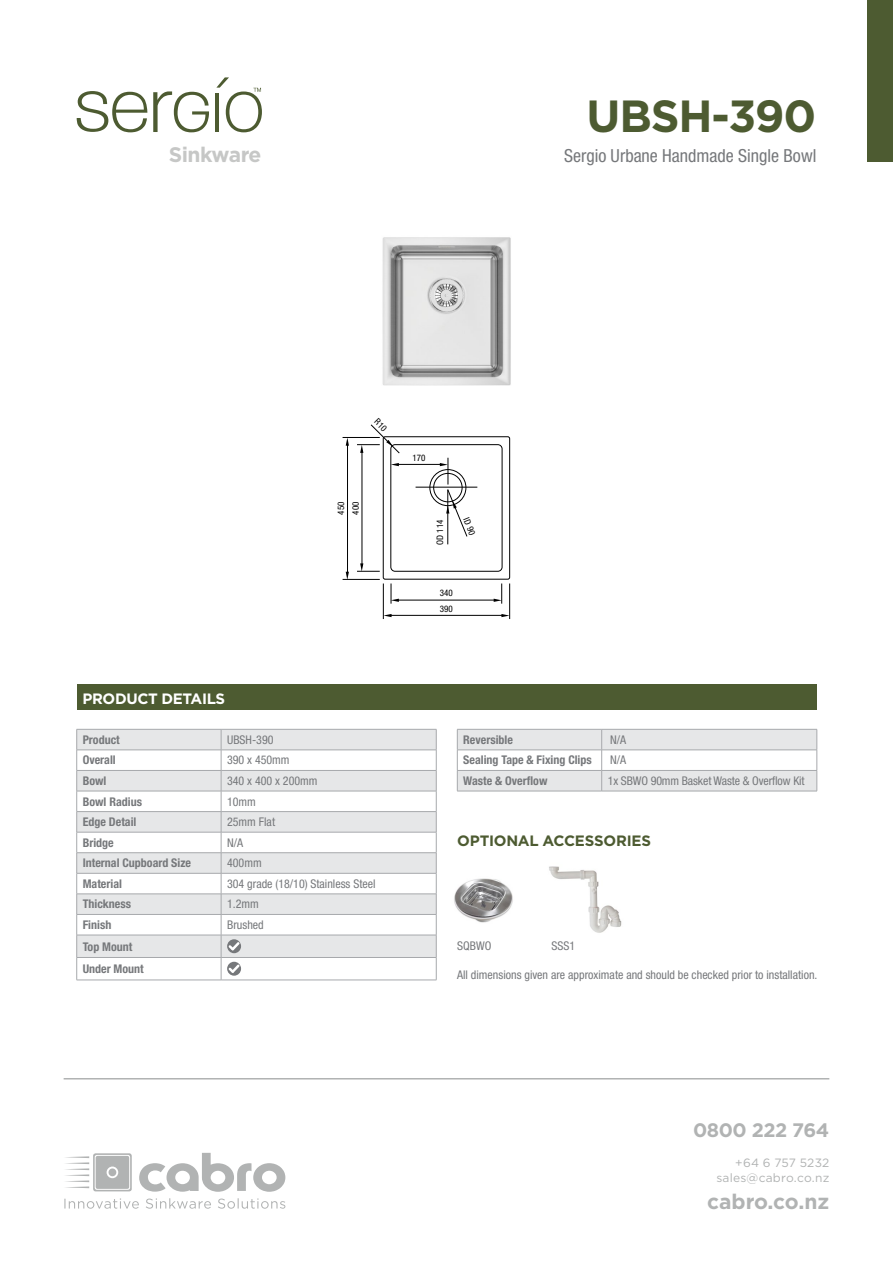
<style>
.page{position:relative;width:893px;height:1263px;background:#fff}
.page>*{position:absolute;margin:0;border:0;box-sizing:border-box;transform-origin:0 0}
.t1{font:700 45px "Gotham";letter-spacing:-.025em;color:#4d5b31}
.t2{font:700 21px "Gotham";color:#b1b3b3}
.t3{font:700 21px "Gotham";letter-spacing:-.025em;color:#c6c7c6}
.t4{font:700 19.5px "Gotham";letter-spacing:-.02em;color:#b1b3b3}
.t5{font:condensed 18px "Helvetica Neue LT Std";color:#76787b}
.t6{font:700 15px "Gotham";letter-spacing:-.015em;color:#4d5b31}
.t7{font:700 15px "Gotham";letter-spacing:-.025em;color:#fff}
.t8{font:condensed 12px "Helvetica Neue LT Std";color:#76787b}
.t9{font:700 condensed 12px/22.5px "Helvetica Neue LT Std";color:#76787b}
.t10{font:12px/15px "Gotham";letter-spacing:.015em;color:#b1b3b3;text-align:right}
.t11{font:condensed 9px "Helvetica Neue LT Std";color:#000}
</style>
<div class="page">
<div style="left:77px;top:684px;width:739px;height:26px;background:#4d5b31"></div>
<div style="left:867px;top:0;width:26px;height:162px;background:#4d5b31"></div>
<hr style="left:215px;top:93px;width:4px;height:38px;background:#4d5b31">
<svg style="left:77px;top:91px;width:70px;height:41px"></svg>
<svg style="left:153px;top:91px;width:56px;height:41px"></svg>
<svg style="left:216px;top:77px;width:46px;height:55px"></svg>
<hr style="left:64px;top:1078px;width:765px;height:1px;background:#b1b3b3">
<svg style="left:139px;top:1153px;width:146px;height:39px"></svg>
<svg style="left:65px;top:1153px;width:67px;height:38px"></svg>
<svg style="left:64px;top:1198px;width:221px;height:11px"></svg>
<svg style="left:77px;top:730px;width:359px;height:227px;fill:#e6e7e8"></svg>
<hr style="left:77px;top:729px;width:144px;height:1px;background:#a7a9ac">
<hr style="left:77px;top:750px;width:144px;height:1px;background:#a7a9ac">
<hr style="left:77px;top:770px;width:144px;height:1px;background:#a7a9ac">
<hr style="left:221px;top:729px;width:215px;height:1px;background:#a7a9ac">
<hr style="left:221px;top:750px;width:215px;height:1px;background:#a7a9ac">
<hr style="left:221px;top:770px;width:215px;height:1px;background:#a7a9ac">
<hr style="left:77px;top:791px;width:144px;height:1px;background:#a7a9ac">
<hr style="left:221px;top:791px;width:215px;height:1px;background:#a7a9ac">
<hr style="left:77px;top:811px;width:144px;height:1px;background:#a7a9ac">
<hr style="left:221px;top:811px;width:215px;height:1px;background:#a7a9ac">
<hr style="left:77px;top:832px;width:144px;height:1px;background:#a7a9ac">
<hr style="left:221px;top:832px;width:215px;height:1px;background:#a7a9ac">
<hr style="left:77px;top:852px;width:144px;height:1px;background:#a7a9ac">
<hr style="left:221px;top:852px;width:215px;height:1px;background:#a7a9ac">
<hr style="left:77px;top:873px;width:144px;height:1px;background:#a7a9ac">
<hr style="left:221px;top:873px;width:215px;height:1px;background:#a7a9ac">
<hr style="left:77px;top:894px;width:144px;height:1px;background:#a7a9ac">
<hr style="left:221px;top:894px;width:215px;height:1px;background:#a7a9ac">
<svg style="left:76px;top:729px;width:1px;height:251px"></svg>
<hr style="left:77px;top:914px;width:144px;height:1px;background:#a7a9ac">
<hr style="left:221px;top:914px;width:215px;height:1px;background:#a7a9ac">
<svg style="left:436px;top:729px;width:1px;height:251px"></svg>
<hr style="left:77px;top:935px;width:144px;height:1px;background:#a7a9ac">
<hr style="left:77px;top:957px;width:144px;height:1px;background:#a7a9ac">
<hr style="left:77px;top:980px;width:144px;height:1px;background:#a7a9ac">
<hr style="left:221px;top:935px;width:215px;height:1px;background:#a7a9ac">
<hr style="left:221px;top:957px;width:215px;height:1px;background:#a7a9ac">
<hr style="left:221px;top:980px;width:215px;height:1px;background:#a7a9ac">
<svg style="left:221px;top:729px;width:21px;height:251px"></svg>
<svg style="left:457px;top:729px;width:361px;height:62px"></svg>
<hr style="left:457px;top:791px;width:145px;height:1px;background:#a7a9ac">
<hr style="left:602px;top:791px;width:215px;height:1px;background:#a7a9ac">
<img style="left:549px;top:866px;width:73px;height:67px">
<img style="left:454px;top:878px;width:59px;height:45px">
<img style="left:382px;top:237px;width:129px;height:149px">
<div style="left:383px;top:437px;width:127px;height:142px;border:1px solid #000;border-radius:2px"></div>
<div style="left:391px;top:444px;width:111px;height:127px;border:1px solid #000;border-radius:4px"></div>
<hr style="left:343px;top:437px;width:37px;height:1px;background:#000">
<hr style="left:383px;top:583px;width:1px;height:36px;background:#000">
<hr style="left:509px;top:583px;width:1px;height:36px;background:#000">
<hr style="left:343px;top:579px;width:37px;height:1px;background:#000">
<hr style="left:347px;top:444px;width:1px;height:129px;background:#000">
<hr style="left:390px;top:615px;width:113px;height:1px;background:#000">
<hr style="left:362px;top:450px;width:1px;height:116px;background:#000">
<hr style="left:398px;top:600px;width:97px;height:1px;background:#000">
<hr style="left:397px;top:464px;width:44px;height:1px;background:#000">
<svg style="left:346px;top:438px;width:3px;height:8px"></svg>
<svg style="left:383px;top:614px;width:9px;height:3px"></svg>
<svg style="left:391px;top:583px;width:8px;height:21px"></svg>
<svg style="left:391px;top:463px;width:8px;height:3px"></svg>
<svg style="left:346px;top:572px;width:3px;height:8px"></svg>
<svg style="left:501px;top:614px;width:8px;height:3px"></svg>
<svg style="left:357px;top:563px;width:23px;height:9px"></svg>
<svg style="left:494px;top:583px;width:8px;height:21px"></svg>
<div style="left:430px;top:469px;width:36px;height:37px;border:1px solid #000;border-radius:50%"></div>
<div style="left:433px;top:473px;width:29px;height:29px;border:1px solid #000;border-radius:50%"></div>
<hr style="left:416px;top:487px;width:61px;height:1px;background:#000">
<hr style="left:447px;top:490px;width:1px;height:54px;background:#000">
<svg style="left:440px;top:458px;width:27px;height:79px"></svg>
<svg style="left:357px;top:424px;width:43px;height:30px"></svg>
<h2 class="t3" style="left:169px;top:142px;width:94px">Sinkware</h2>
<h1 class="t1" style="left:586px;top:90px;width:231px">UBSH-390</h1>
<h3 class="t5" style="left:564px;top:145px;width:254px">Sergio Urbane Handmade Single Bowl</h3>
<p class="t7" style="left:83px;top:690px;width:144px">PRODUCT DETAILS</p>
<p class="t11" style="left:336px;top:515px;width:14px;rotate:-90deg">450</p>
<p class="t11" style="left:350px;top:515px;width:14px;rotate:-90deg">400</p>
<p class="t11" style="left:413px;top:453px;width:14px">170</p>
<p class="t11" style="left:435px;top:545px;width:27px;rotate:-90deg">OD 114</p>
<p class="t11" style="left:471px;top:516px;width:19px;rotate:68deg">ID 90</p>
<p class="t11" style="left:440px;top:588px;width:14px">340</p>
<p class="t11" style="left:440px;top:604px;width:14px">390</p>
<p class="t9" style="left:83px;top:728px;width:39px">Product</p>
<p class="t8" style="left:227px;top:733px;width:48px">UBSH-390</p>
<p class="t9" style="left:83px;top:749px;width:35px">Overall</p>
<p class="t8" style="left:227px;top:753px;width:64px">390 x 450mm</p>
<p class="t9" style="left:83px;top:769px;width:25px">Bowl</p>
<p class="t8" style="left:227px;top:774px;width:92px">340 x 400 x 200mm</p>
<p class="t9" style="left:83px;top:790px;width:61px">Bowl Radius</p>
<p class="t8" style="left:227px;top:794px;width:30px">10mm</p>
<p class="t9" style="left:83px;top:810px;width:55px">Edge Detail</p>
<p class="t8" style="left:227px;top:815px;width:50px">25mm Flat</p>
<p class="t9" style="left:83px;top:831px;width:33px">Bridge</p>
<p class="t8" style="left:227px;top:835px;width:18px">N/A</p>
<p class="t9" style="left:83px;top:852px;width:110px">Internal Cupboard Size</p>
<p class="t8" style="left:227px;top:856px;width:36px">400mm</p>
<p class="t9" style="left:83px;top:872px;width:41px">Material</p>
<p class="t8" style="left:227px;top:877px;width:150px">304 grade (18/10) Stainless Steel</p>
<p class="t9" style="left:83px;top:893px;width:50px">Thickness</p>
<p class="t8" style="left:227px;top:897px;width:33px">1.2mm</p>
<p class="t9" style="left:83px;top:913px;width:30px">Finish</p>
<p class="t8" style="left:227px;top:918px;width:38px">Brushed</p>
<p class="t9" style="left:83px;top:935px;width:63px">Top Mount<br>Under Mount</p>
<p class="t8" style="left:457px;top:939px;width:36px">SQBWO</p>
<p class="t8" style="left:551px;top:939px;width:25px">SSS1</p>
<p class="t9" style="left:463px;top:728px;width:51px">Reversible</p>
<p class="t8" style="left:610px;top:733px;width:18px">N/A</p>
<p class="t9" style="left:463px;top:749px;width:130px">Sealing Tape &amp; Fixing Clips</p>
<p class="t8" style="left:610px;top:753px;width:18px">N/A</p>
<p class="t9" style="left:463px;top:769px;width:86px">Waste &amp; Overflow</p>
<p class="t8" style="left:608px;top:774px;width:198px">1x SBWO 90mm Basket Waste &amp; Overflow Kit</p>
<p class="t6" style="left:457px;top:831px;width:196px">OPTIONAL ACCESSORIES</p>
<p class="t8" style="left:457px;top:968px;width:362px">All dimensions given are approximate and should be checked prior to installation.</p>
<h3 class="t4" style="left:693px;top:1118px;width:138px">0800 222 764</h3>
<p class="t10" style="left:716px;top:1155px;width:114px">+64 6 757 5232 sales@cabro.co.nz</p>
<h2 class="t2" style="left:707px;top:1189px;width:124px">cabro.co.nz</h2>
</div>
